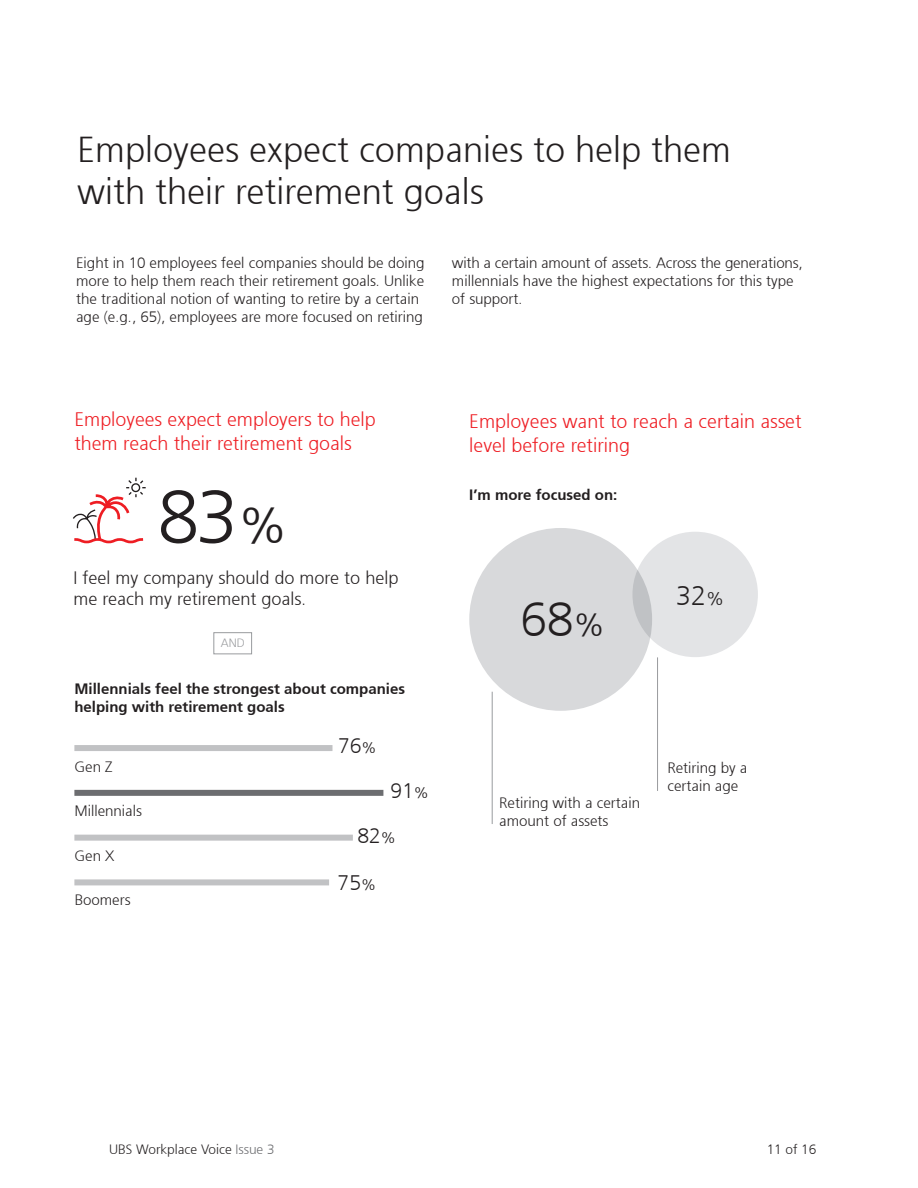
<style>
.page{position:relative;width:918px;height:1188px;background:#fff}
.page>*{position:absolute;margin:0;border:0;box-sizing:border-box;transform-origin:0 0}
.number_50_black{font:300 75px "Frutiger 45";color:#231f20}
.number_32_black{font:300 48px "Frutiger 45";color:#231f20}
.headline_24_28_black{font:300 36px/42px "Frutiger 45";color:#231f20}
.number_32_black-2{font:300 27px "Frutiger 45";color:#231f20}
.body_10_12{font:300 21px "Frutiger 45";color:#231f20}
.subhead_red_13_16{font:300 19.5px/24px "Frutiger 45";color:#ee1d23}
.body_10_12-2{font:300 18px/21px "Frutiger 45";color:#231f20}
.body_10_12-3{font:300 15px/18px "Frutiger 45";color:#231f20}
.body_10_12-4{font:300 15px/18px "Frutiger 45";color:#231f20}
.t1{font:300 13.5px "Frutiger 45";color:#231f20}
.subhead_red_13_16-2{font:300 12px "Frutiger 45";color:#999b9e}
.s1{font-size:49.5px}
.s2{font-size:15px}
.s3{font-size:31.5px}
.s4{font-size:18px}
.s5{color:#6c6d70}
</style>
<div class="page">
<svg style="left:73px;top:477px;width:73px;height:67px"></svg>
<div style="left:632px;top:532px;width:126px;height:125px;background:#e3e4e6;border-radius:63px"></div>
<div style="left:469px;top:528px;width:183px;height:183px;background:#d8d9db;border-radius:91px"></div>
<hr style="left:492px;top:692px;width:1px;height:132px;background:#999b9e">
<hr style="left:657px;top:657px;width:1px;height:134px;background:#999b9e">
<div style="left:74px;top:745px;width:258px;height:6px;background:#c1c2c4"></div>
<div style="left:74px;top:790px;width:309px;height:6px;background:#6c6d70"></div>
<div style="left:74px;top:835px;width:279px;height:6px;background:#c1c2c4"></div>
<div style="left:74px;top:879px;width:255px;height:6px;background:#c1c2c4"></div>
<div style="left:214px;top:632px;width:38px;height:22px;background:#fff;border:1px solid #999b9e"></div>
<p class="headline_24_28_black" style="left:77px;top:129px;width:656px">Employees expect companies to help them with their retirement goals</p>
<p class="body_10_12-3" style="left:76px;top:254px;width:350px">Eight in 10 employees feel companies should be doing more to help them reach their retirement goals. Unlike the traditional notion of wanting to retire by a certain age (e.g., 65), employees are more focused on retiring</p>
<p class="body_10_12-3" style="left:452px;top:254px;width:352px">with a certain amount of assets. Across the generations, millennials have the highest expectations for this type of support.</p>
<p class="subhead_red_13_16" style="left:74px;top:407px;width:303px">Employees expect employers to help</p>
<p class="subhead_red_13_16" style="left:74px;top:431px;width:279px">them reach their retirement goals</p>
<p class="number_50_black" style="left:158px;top:474px;width:131px">83<span class="s1">%</span></p>
<p class="body_10_12-2" style="left:74px;top:567px;width:326px">I feel my company should do more to help me reach my retirement goals.</p>
<p class="subhead_red_13_16-2" style="left:221px;top:636px;width:26px">AND</p>
<p class="body_10_12-4" style="left:74px;top:679px;width:332px">Millennials feel the strongest about companies helping with retirement goals</p>
<p class="body_10_12-3" style="left:74px;top:757px;width:40px">Gen Z</p>
<p class="body_10_12-3" style="left:74px;top:802px;width:69px">Millennials</p>
<p class="body_10_12-3" style="left:74px;top:846px;width:42px">Gen X</p>
<p class="body_10_12-3" style="left:75px;top:891px;width:57px">Boomers</p>
<p class="body_10_12" style="left:338px;top:733px;width:40px">76<span class="s2">%</span></p>
<p class="body_10_12" style="left:390px;top:779px;width:40px">91<span class="s2">%</span></p>
<p class="body_10_12" style="left:358px;top:823px;width:40px">82<span class="s2">%</span></p>
<p class="body_10_12" style="left:338px;top:870px;width:40px">75<span class="s2">%</span></p>
<p class="subhead_red_13_16" style="left:469px;top:409px;width:334px">Employees want to reach a certain asset level before retiring</p>
<p class="body_10_12-4" style="left:469px;top:485px;width:150px">I’m more focused on:</p>
<p class="number_32_black" style="left:520px;top:592px;width:86px">68<span class="s3">%</span></p>
<p class="number_32_black-2" style="left:676px;top:580px;width:50px">32<span class="s4">%</span></p>
<p class="body_10_12-3" style="left:499px;top:794px;width:142px">Retiring with a certain amount of assets</p>
<p class="body_10_12-3" style="left:667px;top:759px;width:82px">Retiring by a certain age</p>
<p class="t1" style="left:109px;top:1142px;width:167px">UBS Workplace Voice <span class="s5">Issue 3</span></p>
<p class="t1" style="left:767px;top:1142px;width:51px">11 of 16</p>
</div>
